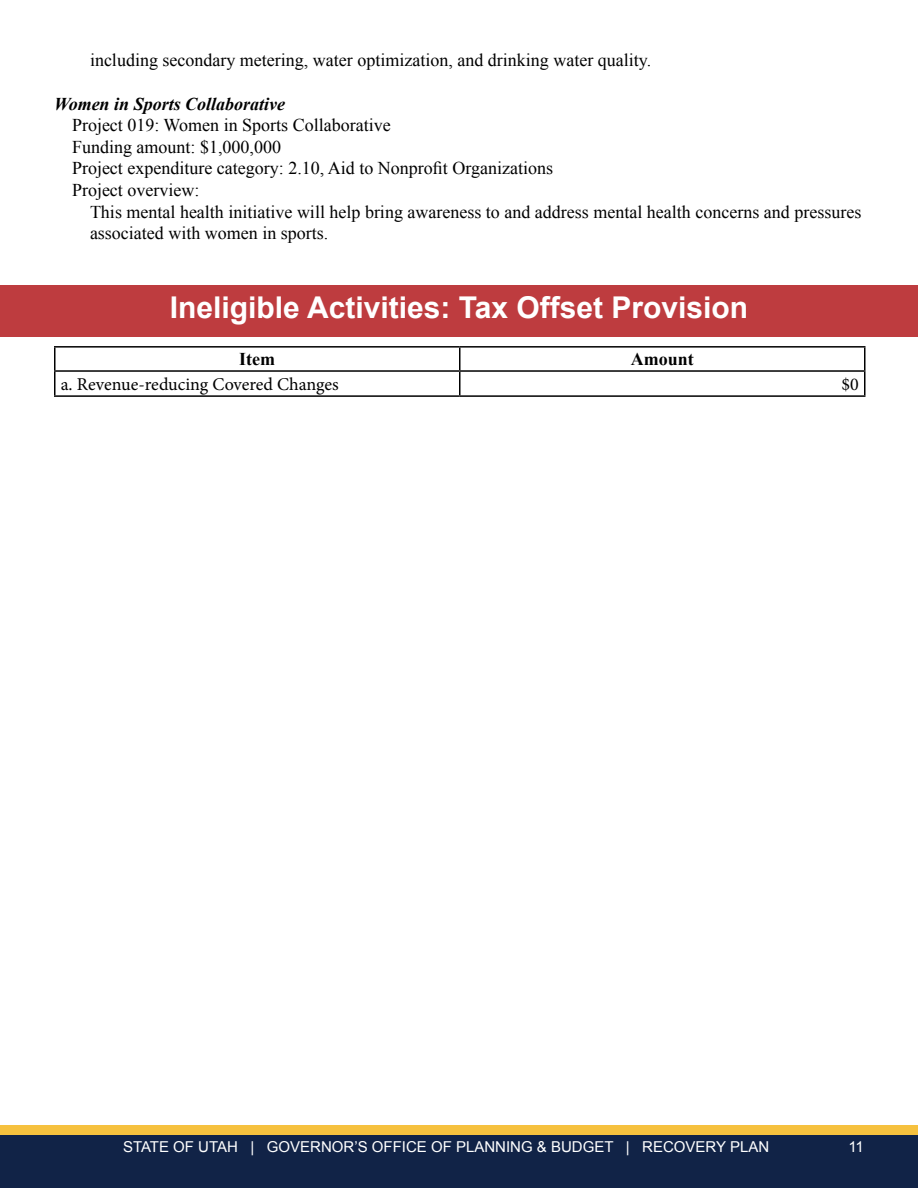
<style>
.page{position:relative;width:918px;height:1188px;background:#fff}
.page>*{position:absolute;margin:0;border:0;box-sizing:border-box;transform-origin:0 0}
.t1{font:700 30px "Arial";color:#fff}
.t2{font:18px/21.6px "Times New Roman";color:#000}
.t3{font:18px "Minion Pro";color:#000}
.t4{font:italic 700 18px "Times New Roman";color:#000}
.t5{font:700 18px "Times New Roman";color:#000}
.t6{font:15px "Arial";color:#fff}
</style>
<div class="page">
<div style="left:0;top:286px;width:918px;height:51px;background:#be3c3f"></div>
<div style="left:0;top:1125px;width:918px;height:53px;background:#f6c13e"></div>
<hr style="left:54px;top:346px;width:406px;height:2px;background:#000">
<hr style="left:54px;top:348px;width:2px;height:22px;background:#000">
<hr style="left:460px;top:346px;width:406px;height:2px;background:#000">
<hr style="left:864px;top:348px;width:2px;height:22px;background:#000">
<hr style="left:54px;top:370px;width:406px;height:2px;background:#000">
<hr style="left:54px;top:372px;width:2px;height:23px;background:#000">
<hr style="left:460px;top:370px;width:406px;height:2px;background:#000">
<svg style="left:459px;top:348px;width:1px;height:47px"></svg>
<hr style="left:864px;top:372px;width:2px;height:23px;background:#000">
<hr style="left:54px;top:395px;width:406px;height:2px;background:#000">
<hr style="left:460px;top:395px;width:406px;height:2px;background:#000">
<div style="left:1px;top:1135px;width:917px;height:52px;background:#112347"></div>
<p class="t2" style="left:90px;top:49px;width:563px">including secondary metering, water optimization, and drinking water quality.</p>
<p class="t4" style="left:54px;top:91px;width:233px">Women in Sports Collaborative</p>
<p class="t2" style="left:72px;top:114px;width:483px">Project 019: Women in Sports Collaborative<br>Funding amount: $1,000,000<br>Project expenditure category: 2.10, Aid to Nonprofit Organizations Project overview:</p>
<p class="t2" style="left:90px;top:201px;width:773px">This mental health initiative will help bring awareness to and address mental health concerns and pressures associated with women in sports.</p>
<h1 class="t1" style="left:170px;top:288px;width:580px">Ineligible Activities: Tax Offset Provision</h1>
<p class="t5" style="left:239px;top:347px;width:37px">Item</p>
<p class="t5" style="left:631px;top:347px;width:64px">Amount</p>
<p class="t3" style="left:61px;top:372px;width:280px">a. Revenue-reducing Covered Changes</p>
<p class="t3" style="left:841px;top:372px;width:19px">$0</p>
<p class="t6" style="left:123px;top:1136px;width:648px">STATE OF UTAH | GOVERNOR’S OFFICE OF PLANNING &amp; BUDGET | RECOVERY PLAN</p>
<p class="t6" style="left:848px;top:1136px;width:17px">11</p>
</div>
